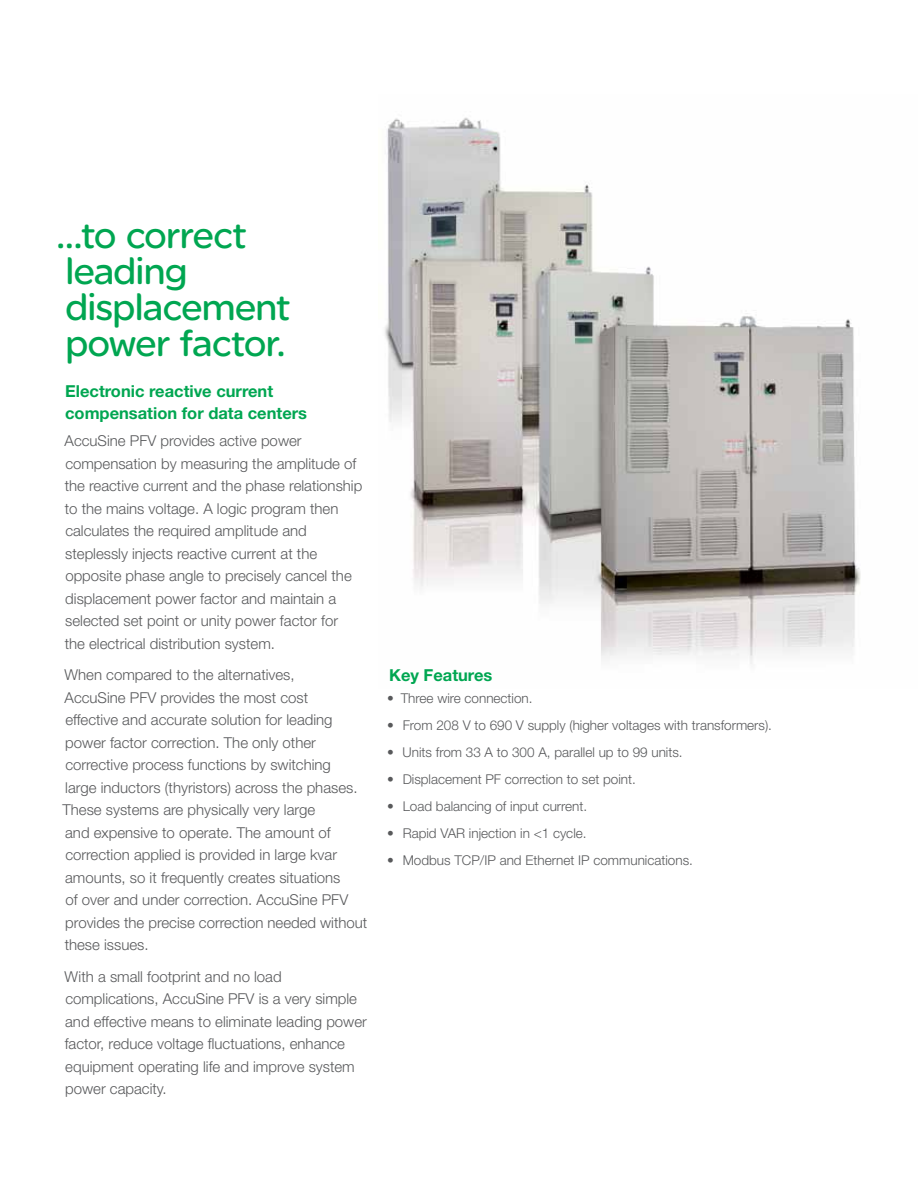
<style>
.page{position:relative;width:918px;height:1188px;background:#fff}
.page>*{position:absolute;margin:0;border:0;box-sizing:border-box;transform-origin:0 0}
.t1{font:39px/36px "SE Optimist";letter-spacing:-.02em;color:#00a651}
.t2{font:700 16.5px/22.5px "Helvetica Neue LT Std";color:#00a651}
.t3{font:300 15px/22.5px "Helvetica Neue LT Std";color:#58595b}
.t4{font:300 13.5px "Helvetica Neue LT Std";color:#58595b}
</style>
<div class="page">
<img style="left:385px;top:117px;width:476px;height:547px">
<h1 class="t1" style="left:56px;top:217px;width:236px">…to correct leading displacement power factor.</h1>
<p class="t2" style="left:65px;top:379px;width:243px">Electronic reactive current compensation for data centers</p>
<p class="t3" style="left:65px;top:429px;width:299px">AccuSine PFV provides active power compensation by measuring the amplitude of the reactive current and the phase relationship to the mains voltage. A logic program then calculates the required amplitude and steplessly injects reactive current at the opposite phase angle to precisely cancel the displacement power factor and maintain a selected set point or unity power factor for<br>the electrical distribution system.</p>
<p class="t3" style="left:63px;top:663px;width:306px">When compared to the alternatives,<br>AccuSine PFV provides the most cost<br>effective and accurate solution for leading power factor correction. The only other corrective process functions by switching<br>large inductors (thyristors) across the phases.<br>These systems are physically very large<br>and expensive to operate. The amount of correction applied is provided in large kvar amounts, so it frequently creates situations<br>of over and under correction. AccuSine PFV provides the precise correction needed without these issues.</p>
<p class="t3" style="left:65px;top:965px;width:304px">With a small footprint and no load complications, AccuSine PFV is a very simple and effective means to eliminate leading power factor, reduce voltage fluctuations, enhance equipment operating life and improve system power capacity.</p>
<p class="t2" style="left:389px;top:663px;width:105px">Key Features</p>
<p class="t4" style="left:387px;top:690px;width:147px">• Three wire connection.</p>
<p class="t4" style="left:387px;top:717px;width:386px">• From 208 V to 690 V supply (higher voltages with transformers).</p>
<p class="t4" style="left:387px;top:744px;width:297px">• Units from 33 A to 300 A, parallel up to 99 units.</p>
<p class="t4" style="left:387px;top:771px;width:250px">• Displacement PF correction to set point.</p>
<p class="t4" style="left:387px;top:798px;width:202px">• Load balancing of input current.</p>
<p class="t4" style="left:387px;top:825px;width:201px">• Rapid VAR injection in &lt;1 cycle.</p>
<p class="t4" style="left:387px;top:852px;width:307px">• Modbus TCP/IP and Ethernet IP communications.</p>
</div>
